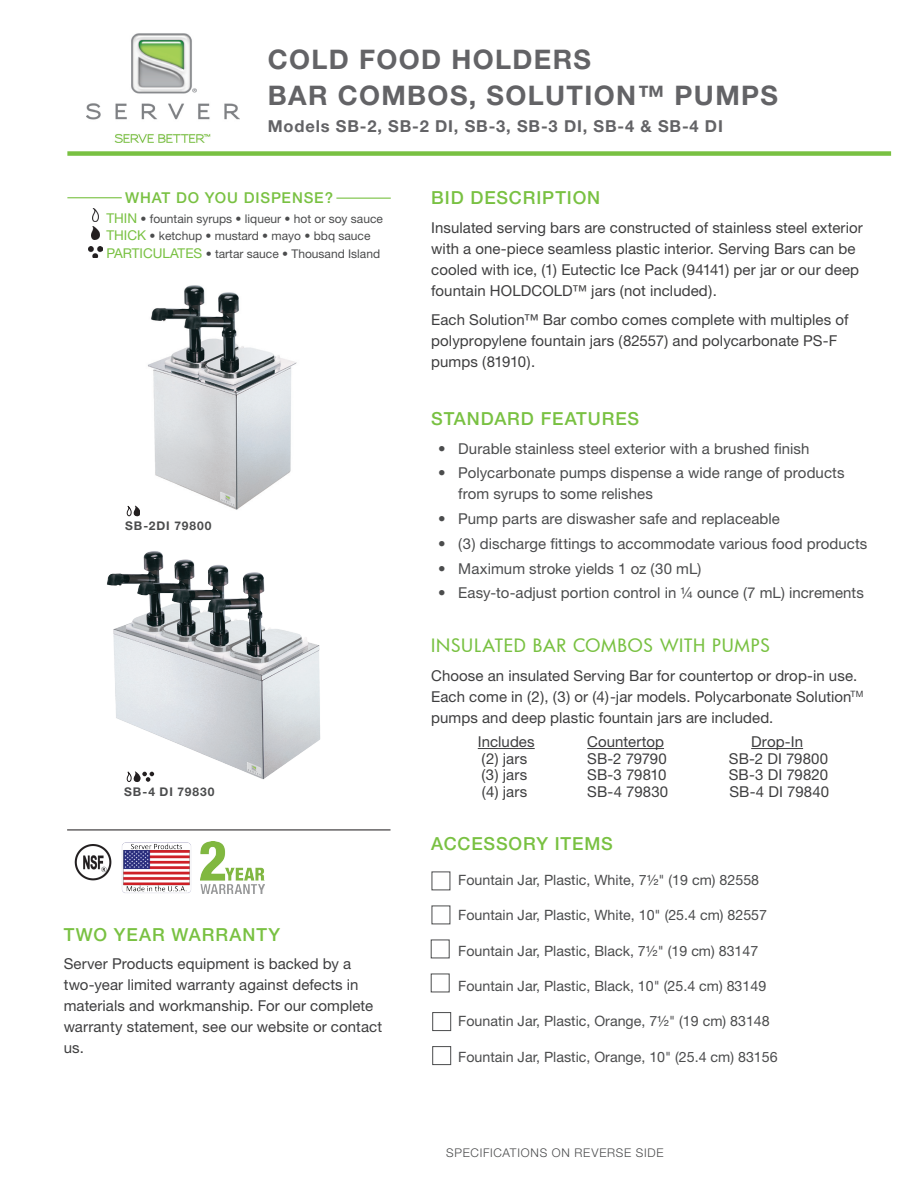
<style>
.page{position:relative;width:918px;height:1188px;background:#fff}
.page>*{position:absolute;margin:0;border:0;box-sizing:border-box;transform-origin:0 0}
.t1{font:700 27px/36px "Helvetica Neue";letter-spacing:.05em;color:#636366}
.t2{font:500 18px "Helvetica Neue";letter-spacing:.05em;color:#79c142}
.t3{font:500 18px "Futura";letter-spacing:.04em;color:#79c142}
.t4{font:700 16.5px "Helvetica Neue";letter-spacing:.05em;color:#636366}
.t5{font:15px/21px "Helvetica Neue";letter-spacing:.005em;color:#3e3e3f}
.t6{font:15px/21px "Helvetica Neue";letter-spacing:.005em;color:#4b4c4d}
.t7{font:500 15px "Helvetica Neue";letter-spacing:.06em;color:#79c142}
.t8{font:14.25px "Helvetica Neue";color:#4b4c4d}
.t9{font:12px/17.7px "Helvetica Neue";color:#4b4c4d}
.t10{font:300 12px "Helvetica Neue";letter-spacing:.06em;color:#4b4c4d}
.t11{font:700 12px "Helvetica Neue";letter-spacing:.085em;color:#4b4c4d}
.s1{font-size:13.5px;color:#79c142}
</style>
<div class="page">
<div style="left:67px;top:151px;width:824px;height:5px;background:#79c142"></div>
<img style="left:87px;top:33px;width:152px;height:110px">
<svg style="left:126px;top:505px;width:14px;height:12px"></svg>
<img style="left:89px;top:246px;width:14px;height:12px">
<svg style="left:92px;top:227px;width:8px;height:13px"></svg>
<svg style="left:92px;top:209px;width:6px;height:12px"></svg>
<hr style="left:336px;top:198px;width:55px;height:1px;background:#79c142">
<hr style="left:67px;top:197px;width:55px;height:1px;background:#79c142">
<hr style="left:478px;top:748px;width:57px;height:1px;background:#3e3e3f">
<hr style="left:587px;top:748px;width:77px;height:1px;background:#3e3e3f">
<hr style="left:751px;top:748px;width:52px;height:1px;background:#3e3e3f">
<img style="left:74px;top:844px;width:38px;height:37px">
<img style="left:122px;top:842px;width:69px;height:51px">
<img style="left:201px;top:841px;width:63px;height:52px">
<hr style="left:67px;top:829px;width:324px;height:2px;background:#231f20">
<img style="left:148px;top:285px;width:149px;height:225px">
<img style="left:107px;top:551px;width:214px;height:231px">
<div style="left:431px;top:940px;width:19px;height:18px;border:1px solid #4b4c4d"></div>
<div style="left:431px;top:974px;width:19px;height:18px;border:1px solid #4b4c4d"></div>
<div style="left:432px;top:1012px;width:19px;height:19px;border:1px solid #4b4c4d"></div>
<div style="left:432px;top:1046px;width:19px;height:19px;border:1px solid #4b4c4d"></div>
<h1 class="t1" style="left:268px;top:41px;width:512px">COLD FOOD HOLDERS<br>BAR COMBOS, SOLUTION™ PUMPS</h1>
<p class="t4" style="left:268px;top:116px;width:457px">Models SB-2, SB-2 DI, SB-3, SB-3 DI, SB-4 &amp; SB-4 DI</p>
<p class="t7" style="left:125px;top:189px;width:210px">WHAT DO YOU DISPENSE?</p>
<p class="t9" style="left:106px;top:209px;width:278px"><span class="s1">THIN</span> • fountain syrups • liqueur • hot or soy sauce<br><span class="s1">THICK</span> • ketchup • mustard • mayo • bbq sauce<br><span class="s1">PARTICULATES</span> • tartar sauce • Thousand Island</p>
<p class="t11" style="left:125px;top:518px;width:88px">SB-2DI 79800</p>
<p class="t11" style="left:124px;top:784px;width:92px">SB-4 DI 79830</p>
<p class="t2" style="left:64px;top:924px;width:29px">TWO</p>
<p class="t2" style="left:114px;top:924px;width:130px">YEAR WARRANTY</p>
<p class="t5" style="left:64px;top:953px;width:320px">Server Products equipment is backed by a two-year limited warranty against defects in materials and workmanship. For our complete warranty statement, see our website or contact us.</p>
<p class="t2" style="left:431px;top:187px;width:117px">BID DESCRIPTION</p>
<p class="t5" style="left:431px;top:217px;width:433px">Insulated serving bars are constructed of stainless steel exterior with a one-piece seamless plastic interior. Serving Bars can be cooled with ice, (1) Eutectic Ice Pack (94141) per jar or our deep fountain HOLDCOLD™ jars (not included).</p>
<p class="t5" style="left:431px;top:309px;width:419px">Each Solution™ Bar combo comes complete with multiples of polypropylene fountain jars (82557) and polycarbonate PS-F pumps (81910).</p>
<p class="t2" style="left:431px;top:408px;width:27px">STANDA</p>
<p class="t2" style="left:507px;top:408px;width:58px">RD FEATU</p>
<p class="t2" style="left:602px;top:408px;width:26px">RES</p>
<p class="t6" style="left:438px;top:437px;width:373px">• Durable stainless steel exterior with a brushed finish</p>
<p class="t6" style="left:458px;top:462px;width:388px;text-indent:-20px">• Polycarbonate pumps dispense a wide range of products from syrups to some relishes</p>
<p class="t6" style="left:438px;top:508px;width:343px">• Pump parts are diswasher safe and replaceable</p>
<p class="t6" style="left:438px;top:533px;width:431px">• (3) discharge fittings to accommodate various food products</p>
<p class="t6" style="left:438px;top:558px;width:265px">• Maximum stroke yields 1 oz (30 mL)</p>
<p class="t6" style="left:438px;top:582px;width:427px">• Easy-to-adjust portion control in ¼ ounce (7 mL) increments</p>
<p class="t3" style="left:431px;top:634px;width:340px">INSULATED BAR COMBOS WITH PUMPS</p>
<p class="t5" style="left:431px;top:665px;width:434px">Choose an insulated Serving Bar for countertop or drop-in use.<br>Each come in (2), (3) or (4)-jar models. Polycarbonate Solution<sup>TM </sup>pumps and deep plastic fountain jars are included.</p>
<p class="t5" style="left:478px;top:731px;width:58px">Includes</p>
<p class="t5" style="left:587px;top:731px;width:78px">Countertop</p>
<p class="t5" style="left:751px;top:731px;width:53px">Drop-In</p>
<p class="t5" style="left:482px;top:748px;width:47px">(2) jars</p>
<p class="t5" style="left:587px;top:748px;width:81px">SB-2 79790</p>
<p class="t5" style="left:729px;top:748px;width:101px">SB-2 DI 79800</p>
<p class="t5" style="left:481px;top:764px;width:47px">(3) jars</p>
<p class="t5" style="left:587px;top:764px;width:81px">SB-3 79810</p>
<p class="t5" style="left:729px;top:764px;width:101px">SB-3 DI 79820</p>
<p class="t5" style="left:482px;top:781px;width:47px">(4) jars</p>
<p class="t5" style="left:587px;top:781px;width:83px">SB-4 79830</p>
<p class="t5" style="left:729px;top:781px;width:101px">SB-4 DI 79840</p>
<p class="t2" style="left:431px;top:833px;width:54px">ACCESSO</p>
<p class="t2" style="left:523px;top:833px;width:90px">RY ITEMS</p>
<p class="t8" style="left:458px;top:872px;width:302px">Fountain Jar, Plastic, White, 7½" (19 cm) 82558</p>
<p class="t8" style="left:458px;top:907px;width:310px">Fountain Jar, Plastic, White, 10" (25.4 cm) 82557</p>
<p class="t8" style="left:458px;top:942px;width:302px">Fountain Jar, Plastic, Black, 7½" (19 cm) 83147</p>
<p class="t8" style="left:458px;top:978px;width:310px">Fountain Jar, Plastic, Black, 10" (25.4 cm) 83149</p>
<p class="t8" style="left:458px;top:1013px;width:313px">Founatin Jar, Plastic, Orange, 7½" (19 cm) 83148</p>
<p class="t8" style="left:458px;top:1048px;width:321px">Fountain Jar, Plastic, Orange, 10" (25.4 cm) 83156</p>
<p class="t10" style="left:446px;top:1145px;width:219px">SPECIFICATIONS ON REVERSE SIDE</p>
</div>
